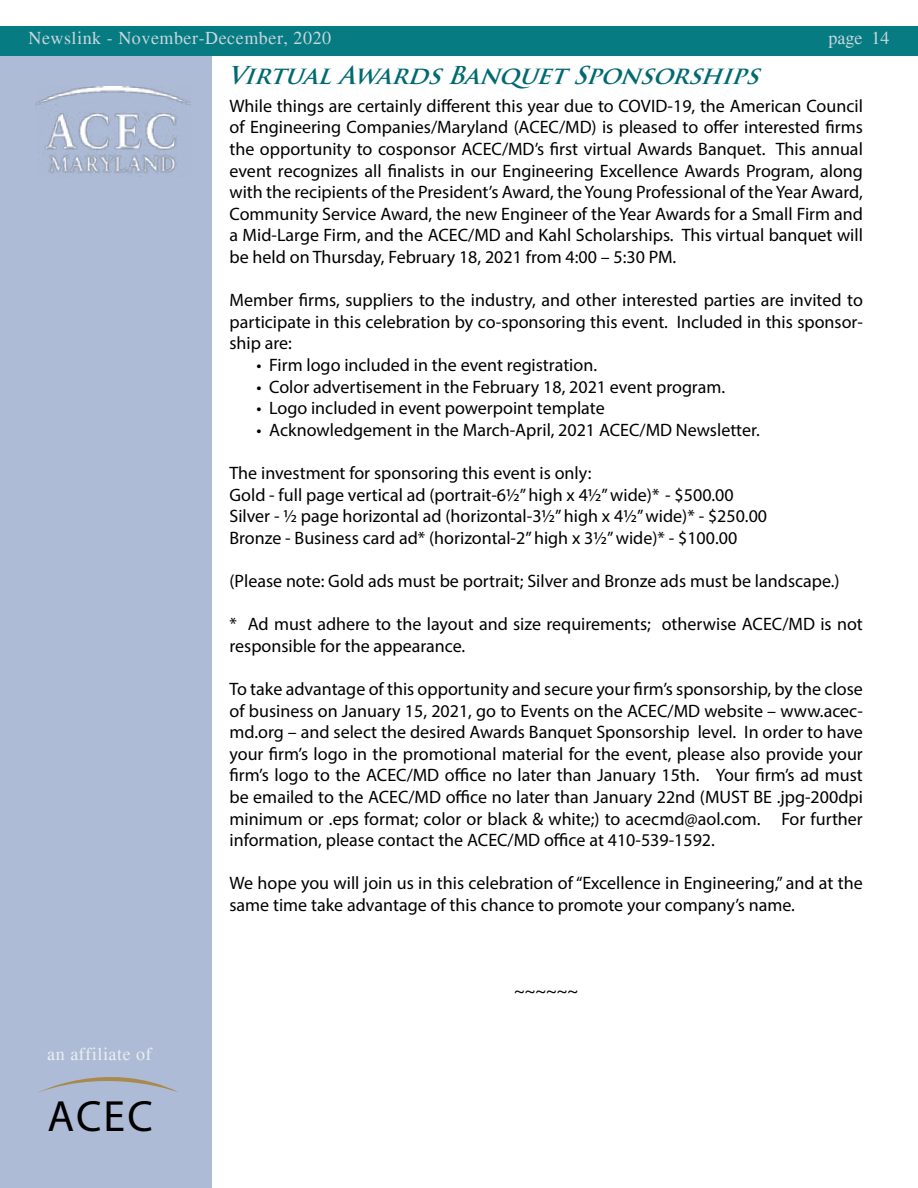
<style>
.page{position:relative;width:918px;height:1188px;background:#fff}
.page>*{position:absolute;margin:0;border:0;box-sizing:border-box;transform-origin:0 0}
.t1{font:43.8px "Myriad Pro";color:#000}
.t2{font:italic 700 24px "Trajan Pro";color:#006a71}
.t3{font:18px/21.6px "Myriad Pro";color:#000;text-align:justify}
.t4{font:18px "Times";letter-spacing:.03em;color:#cbd6df}
.t5{font:18px "Times";letter-spacing:.03em;color:#eaeff2}
</style>
<div class="page">
<div style="left:0;top:55px;width:212px;height:1133px;background:#adbbd6"></div>
<div style="left:0;top:26px;width:918px;height:29px;background:#067b82"></div>
<svg style="left:38px;top:1077px;width:140px;height:16px"></svg>
<img style="left:36px;top:86px;width:155px;height:87px">
<p class="t4" style="left:28px;top:27px;width:304px">Newslink - November-December, 2020</p>
<p class="t4" style="left:829px;top:27px;width:62px">page 14</p>
<h2 class="t2" style="left:227px;top:60px;width:544px">VirtualAwardsBanquetSponsorships</h2>
<p class="t3" style="left:230px;top:95px;width:635px">While things are certainly different this year due to COVID-19, the American Council of Engineering Companies/Maryland (ACEC/MD) is pleased to offer interested firms the opportunity to cosponsor ACEC/MD’s first virtual Awards Banquet. This annual event recognizes all finalists in our Engineering Excellence Awards Program, along with the recipients of the President’s Award, the Young Professional of the Year Award, Community Service Award, the new Engineer of the Year Awards for a Small Firm and a Mid-Large Firm, and the ACEC/MD and Kahl Scholarships. This virtual banquet will be held on Thursday, February 18, 2021 from 4:00 – 5:30 PM.</p>
<p class="t3" style="left:230px;top:289px;width:635px">Member firms, suppliers to the industry, and other interested parties are invited to participate in this celebration by co-sponsoring this event. Included in this sponsor&shy;ship are:</p>
<p class="t3" style="left:256px;top:354px;width:342px">• Firm logo included in the event registration.</p>
<p class="t3" style="left:256px;top:375px;width:470px">• Color advertisement in the February 18, 2021 event program.</p>
<p class="t3" style="left:256px;top:397px;width:350px">• Logo included in event powerpoint template</p>
<p class="t3" style="left:256px;top:419px;width:505px">• Acknowledgement in the March-April, 2021 ACEC/MD Newsletter.</p>
<p class="t3" style="left:230px;top:462px;width:539px;text-align:left">The investment for sponsoring this event is only:<br>Gold - full page vertical ad (portrait-6½” high x 4½” wide)* - $500.00<br>Silver - ½ page horizontal ad (horizontal-3½” high x 4½” wide)* - $250.00<br>Bronze - Business card ad* (horizontal-2” high x 3½” wide)* - $100.00</p>
<p class="t3" style="left:230px;top:570px;width:612px">(Please note: Gold ads must be portrait; Silver and Bronze ads must be landscape.)</p>
<p class="t3" style="left:230px;top:613px;width:635px">* Ad must adhere to the layout and size requirements; otherwise ACEC/MD is not responsible for the appearance.</p>
<p class="t3" style="left:230px;top:678px;width:635px">To take advantage of this opportunity and secure your firm’s sponsorship, by the close of business on January 15, 2021, go to Events on the ACEC/MD website – www.acec&shy;md.org – and select the desired Awards Banquet Sponsorship level. In order to have your firm’s logo in the promotional material for the event, please also provide your firm’s logo to the ACEC/MD office no later than January 15th. Your firm’s ad must be emailed to the ACEC/MD office no later than January 22nd (MUST BE .jpg-200dpi minimum or .eps format; color or black &amp; white;) to acecmd@aol.com. For further information, please contact the ACEC/MD office at 410-539-1592.</p>
<p class="t3" style="left:230px;top:872px;width:635px">We hope you will join us in this celebration of “Excellence in Engineering,” and at the same time take advantage of this chance to promote your company’s name.</p>
<p class="t5" style="left:47px;top:1043px;width:106px">an affiliate of</p>
<h1 class="t1" style="left:48px;top:1089px;width:107px">ACEC</h1>
<p class="t3" style="left:514px;top:980px;width:66px">~~~~~~</p>
</div>
